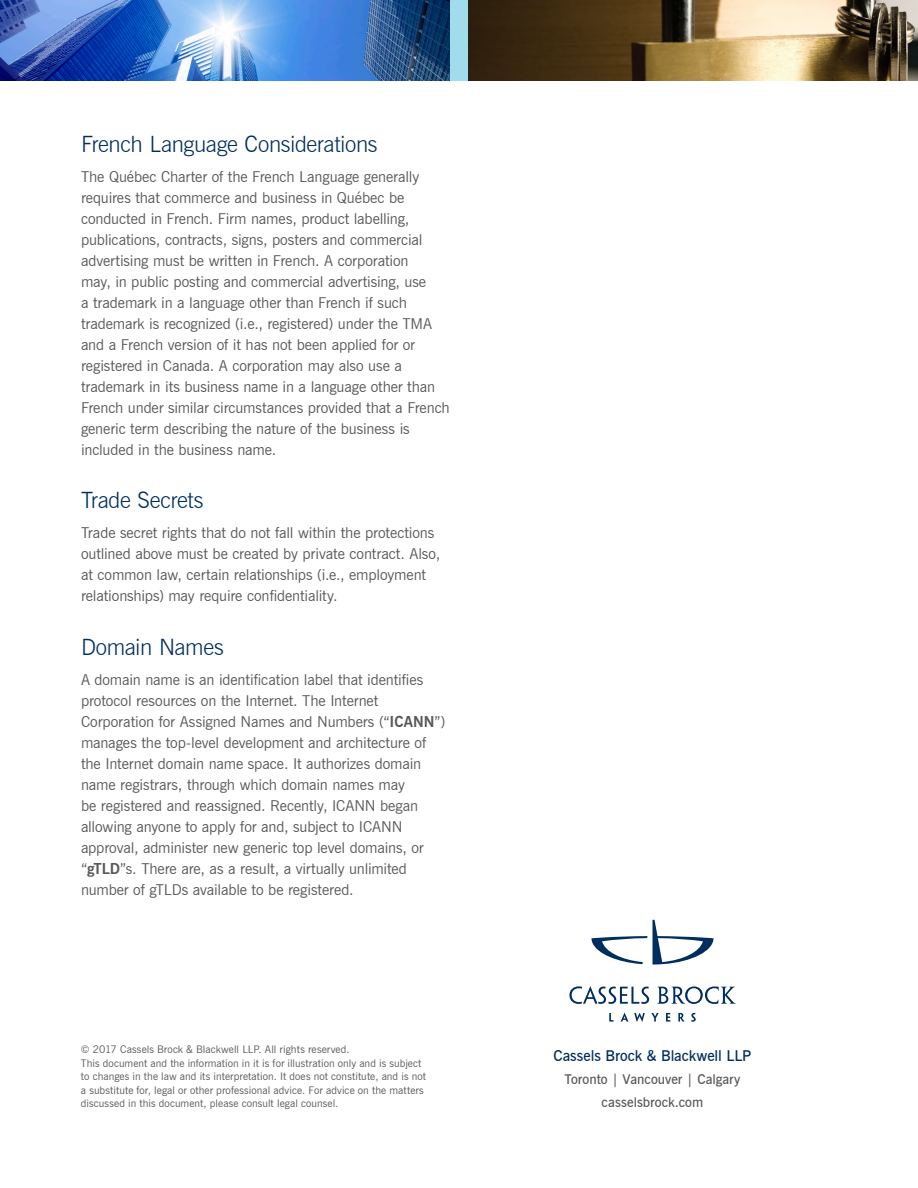
<style>
.page{position:relative;width:918px;height:1188px;background:#fff}
.page>*{position:absolute;margin:0;border:0;box-sizing:border-box;transform-origin:0 0}
.Subheading-1{font:300 22.5px "News Gothic BT";letter-spacing:-.015em;color:#002e5e}
.t1{font:15px/21px "News Gothic BT";letter-spacing:-.005em;color:#57585a}
.Company_Name{font:600 15px "News Gothic BT";letter-spacing:-.005em;color:#002e5e}
.City{font:600 13.5px "News Gothic BT";color:#57585a}
.t2{font:10.5px/13.5px "News Gothic BT";letter-spacing:.005em;color:#57585a}
.s1{font-weight:700}
</style>
<div class="page">
<img style="left:0;top:0;width:918px;height:81px">
<div style="left:450px;top:0;width:18px;height:81px;background:#a1dcec"></div>
<svg style="left:591px;top:920px;width:123px;height:45px"></svg>
<svg style="left:569px;top:986px;width:80px;height:18px"></svg>
<svg style="left:657px;top:986px;width:79px;height:18px"></svg>
<svg style="left:609px;top:1013px;width:87px;height:9px"></svg>
<p class="Subheading-1" style="left:81px;top:131px;width:298px">French Language Considerations</p>
<p class="t1" style="left:81px;top:166px;width:370px">The Québec Charter of the French Language generally requires that commerce and business in Québec be conducted in French. Firm names, product labelling, publications, contracts, signs, posters and commercial advertising must be written in French. A corporation<br>may, in public posting and commercial advertising, use<br>a trademark in a language other than French if such trademark is recognized (i.e., registered) under the TMA and a French version of it has not been applied for or registered in Canada. A corporation may also use a trademark in its business name in a language other than French under similar circumstances provided that a French generic term describing the nature of the business is included in the business name.</p>
<p class="Subheading-1" style="left:81px;top:487px;width:124px">Trade Secrets</p>
<p class="t1" style="left:81px;top:522px;width:361px">Trade secret rights that do not fall within the protections outlined above must be created by private contract. Also, at common law, certain relationships (i.e., employment relationships) may require confidentiality.</p>
<p class="Subheading-1" style="left:81px;top:633px;width:144px">Domain Names</p>
<p class="t1" style="left:81px;top:669px;width:366px">A domain name is an identification label that identifies protocol resources on the Internet. The Internet Corporation for Assigned Names and Numbers (“<span class="s1">ICANN</span>”) manages the top-level development and architecture of the Internet domain name space. It authorizes domain name registrars, through which domain names may<br>be registered and reassigned. Recently, ICANN began allowing anyone to apply for and, subject to ICANN approval, administer new generic top level domains, or “<span class="s1">gTLD</span>”s. There are, as a result, a virtually unlimited number of gTLDs available to be registered.</p>
<p class="t2" style="left:81px;top:1042px;width:347px">© 2017 Cassels Brock &amp; Blackwell LLP. All rights reserved.<br>This document and the information in it is for illustration only and is subject to changes in the law and its interpretation. It does not constitute, and is not a substitute for, legal or other professional advice. For advice on the matters discussed in this document, please consult legal counsel.</p>
<p class="Company_Name" style="left:553px;top:1047px;width:200px">Cassels Brock &amp; Blackwell LLP</p>
<p class="City" style="left:564px;top:1071px;width:178px">Toronto | Vancouver | Calgary</p>
<p class="City" style="left:602px;top:1094px;width:103px">casselsbrock.com</p>
</div>
